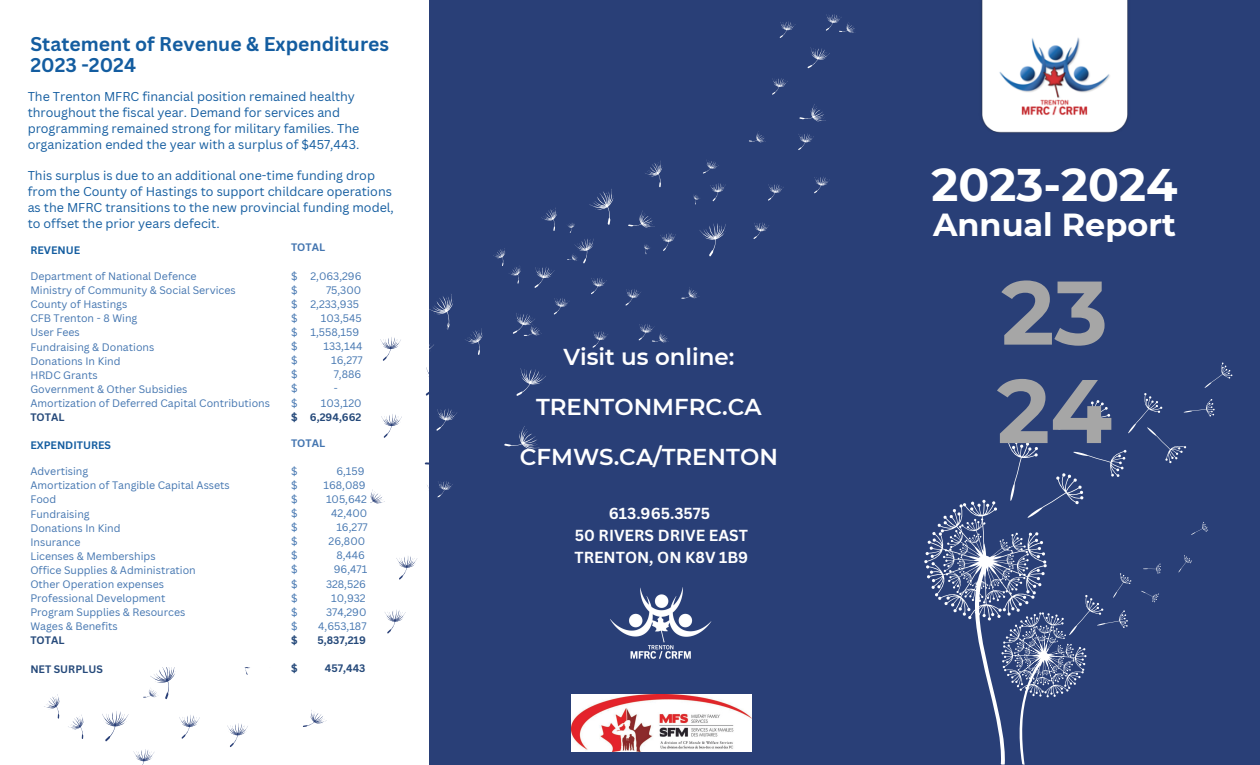
<style>
.page{position:relative;width:1260px;height:765px;background:#293f77}
.page>*{position:absolute;margin:0;border:0;box-sizing:border-box;transform-origin:0 0}
.t1{font:700 90.12px/98.5px "Montserrat";color:#a6a6a6}
.t2{font:700 45.62px "Montserrat";color:#fff}
.t3{font:700 31.88px "Montserrat";color:#fff}
.t4{font:600 23px "Montserrat";color:#fff}
.t5{font:700 19.38px/20.6px "Canva Sans";color:#145da0}
.t6{font:700 15.62px/21.5px "Canva Sans";color:#fff;text-align:center}
.t7{font:12.5px/15.9px "Canva Sans";color:#145da0}
.t8{font:10.62px "Canva Sans";color:#4375b0}
.t9{font:700 10.62px "Canva Sans";color:#25497a}
.t10{font:700 10.62px "Canva Sans";color:#145da0}
.t11{font:700 10.62px "Canva Sans";color:#4375b0}
</style>
<div class="page">
<svg style="left:924px;top:362px;width:309px;height:403px"></svg>
<img style="left:981px;top:0;width:147px;height:133px">
<div style="left:0;top:0;width:429px;height:765px;background:#fff"></div>
<svg style="left:504px;top:426px;width:36px;height:25px"></svg>
<svg style="left:436px;top:408px;width:21px;height:23px"></svg>
<svg style="left:772px;top:78px;width:16px;height:17px"></svg>
<svg style="left:753px;top:222px;width:16px;height:17px"></svg>
<svg style="left:779px;top:14px;width:76px;height:54px"></svg>
<svg style="left:768px;top:184px;width:16px;height:17px"></svg>
<svg style="left:798px;top:104px;width:28px;height:46px"></svg>
<svg style="left:814px;top:177px;width:16px;height:16px"></svg>
<svg style="left:749px;top:131px;width:17px;height:12px"></svg>
<svg style="left:381px;top:414px;width:21px;height:24px"></svg>
<svg style="left:303px;top:710px;width:24px;height:17px"></svg>
<svg style="left:384px;top:609px;width:22px;height:25px"></svg>
<svg style="left:380px;top:160px;width:346px;height:236px"></svg>
<svg style="left:396px;top:556px;width:22px;height:24px"></svg>
<svg style="left:424px;top:462px;width:29px;height:36px"></svg>
<svg style="left:370px;top:489px;width:15px;height:15px"></svg>
<svg style="left:44px;top:667px;width:206px;height:98px"></svg>
<img style="left:610px;top:587px;width:102px;height:72px">
<img style="left:572px;top:694px;width:180px;height:57px">
<p class="t5" style="left:30px;top:33px;width:360px">Statement of Revenue &amp; Expenditures<br>2023 -2024</p>
<p class="t7" style="left:28px;top:88px;width:333px">The Trenton MFRC financial position remained healthy throughout the fiscal year. Demand for services and programming remained strong for military families. The organization ended the year with a surplus of $457,443.</p>
<p class="t7" style="left:28px;top:168px;width:368px">This surplus is due to an additional one-time funding drop from the County of Hastings to support childcare operations as the MFRC transitions to the new provincial funding model, to offset the prior years defecit.</p>
<p class="t10" style="left:30px;top:242px;width:51px">REVENUE</p>
<p class="t8" style="left:30px;top:269px;width:168px">Department of National Defence</p>
<p class="t8" style="left:30px;top:283px;width:207px">Ministry of Community &amp; Social Services</p>
<p class="t8" style="left:30px;top:297px;width:98px">County of Hastings</p>
<p class="t8" style="left:30px;top:311px;width:109px">CFB Trenton - 8 Wing</p>
<p class="t8" style="left:30px;top:325px;width:51px">User Fees</p>
<p class="t8" style="left:30px;top:339px;width:126px">Fundraising &amp; Donations</p>
<p class="t8" style="left:30px;top:353px;width:92px">Donations In Kind</p>
<p class="t8" style="left:30px;top:367px;width:69px">HRDC Grants</p>
<p class="t8" style="left:30px;top:381px;width:159px">Government &amp; Other Subsidies</p>
<p class="t8" style="left:30px;top:396px;width:241px">Amortization of Deferred Capital Contributions</p>
<p class="t9" style="left:30px;top:410px;width:36px">TOTAL</p>
<p class="t11" style="left:291px;top:240px;width:36px">TOTAL</p>
<p class="t8" style="left:291px;top:268px;width:72px">$ 2,063,296</p>
<p class="t8" style="left:291px;top:282px;width:8px">$</p>
<p class="t8" style="left:326px;top:282px;width:37px">75,300</p>
<p class="t8" style="left:291px;top:297px;width:70px">$ 2,233,935</p>
<p class="t8" style="left:291px;top:311px;width:8px">$</p>
<p class="t8" style="left:321px;top:311px;width:42px">103,545</p>
<p class="t8" style="left:291px;top:325px;width:70px">$ 1,558,159</p>
<p class="t8" style="left:291px;top:339px;width:8px">$</p>
<p class="t8" style="left:323px;top:339px;width:41px">133,144</p>
<h4 class="t8" style="left:291px;top:353px;width:8px">$</h4>
<h4 class="t8" style="left:331px;top:353px;width:33px">16,277</h4>
<h3 class="t8" style="left:291px;top:367px;width:8px">$</h3>
<h3 class="t8" style="left:334px;top:367px;width:29px">7,886</h3>
<h3 class="t8" style="left:291px;top:381px;width:8px">$</h3>
<p class="t8" style="left:334px;top:381px;width:5px">-</p>
<p class="t8" style="left:291px;top:395px;width:8px">$</p>
<h2 class="t8" style="left:321px;top:395px;width:42px">103,120</h2>
<h2 class="t9" style="left:291px;top:409px;width:8px">$</h2>
<h1 class="t9" style="left:310px;top:409px;width:53px">6,294,662</h1>
<p class="t10" style="left:30px;top:437px;width:82px">EXPENDITURES</p>
<p class="t8" style="left:30px;top:464px;width:59px">Advertising</p>
<p class="t8" style="left:30px;top:478px;width:201px">Amortization of Tangible Capital Assets</p>
<p class="t8" style="left:30px;top:492px;width:27px">Food</p>
<p class="t8" style="left:30px;top:506px;width:61px">Fundraising</p>
<p class="t8" style="left:30px;top:520px;width:92px">Donations In Kind</p>
<p class="t8" style="left:30px;top:534px;width:52px">Insurance</p>
<p class="t8" style="left:30px;top:548px;width:127px">Licenses &amp; Memberships</p>
<p class="t8" style="left:30px;top:563px;width:167px">Office Supplies &amp; Administration</p>
<p class="t8" style="left:30px;top:577px;width:135px">Other Operation expenses</p>
<p class="t8" style="left:30px;top:591px;width:137px">Professional Development</p>
<p class="t8" style="left:30px;top:605px;width:156px">Program Supplies &amp; Resources</p>
<p class="t8" style="left:30px;top:619px;width:89px">Wages &amp; Benefits</p>
<p class="t9" style="left:30px;top:633px;width:36px">TOTAL</p>
<p class="t9" style="left:30px;top:661px;width:74px">NET SURPLUS</p>
<p class="t11" style="left:291px;top:435px;width:36px">TOTAL</p>
<p class="t8" style="left:291px;top:463px;width:8px">$</p>
<p class="t8" style="left:336px;top:463px;width:30px">6,159</p>
<p class="t8" style="left:291px;top:478px;width:8px">$</p>
<p class="t8" style="left:323px;top:478px;width:44px">168,089</p>
<p class="t8" style="left:291px;top:492px;width:8px">$</p>
<p class="t8" style="left:326px;top:492px;width:43px">105,642</p>
<p class="t8" style="left:291px;top:506px;width:8px">$</p>
<p class="t8" style="left:331px;top:506px;width:38px">42,400</p>
<p class="t8" style="left:291px;top:520px;width:8px">$</p>
<p class="t8" style="left:336px;top:520px;width:33px">16,277</p>
<p class="t8" style="left:291px;top:534px;width:8px">$</p>
<p class="t8" style="left:329px;top:534px;width:38px">26,800</p>
<p class="t8" style="left:291px;top:548px;width:8px">$</p>
<p class="t8" style="left:336px;top:548px;width:30px">8,446</p>
<p class="t8" style="left:291px;top:562px;width:8px">$</p>
<p class="t8" style="left:334px;top:562px;width:35px">96,471</p>
<p class="t8" style="left:291px;top:576px;width:8px">$</p>
<p class="t8" style="left:326px;top:576px;width:41px">328,526</p>
<p class="t8" style="left:291px;top:590px;width:8px">$</p>
<p class="t8" style="left:331px;top:590px;width:36px">10,932</p>
<p class="t8" style="left:291px;top:604px;width:8px">$</p>
<p class="t8" style="left:326px;top:604px;width:42px">374,290</p>
<p class="t8" style="left:291px;top:618px;width:8px">$</p>
<p class="t8" style="left:318px;top:618px;width:50px">4,653,187</p>
<p class="t9" style="left:291px;top:633px;width:8px">$</p>
<p class="t9" style="left:317px;top:633px;width:50px">5,837,219</p>
<p class="t9" style="left:291px;top:661px;width:8px">$</p>
<p class="t9" style="left:325px;top:661px;width:42px">457,443</p>
<h5 class="t4" style="left:563px;top:343px;width:172px">Visit us online:</h5>
<p class="t4" style="left:536px;top:393px;width:227px">TRENTONMFRC.CA</p>
<p class="t4" style="left:520px;top:443px;width:260px">CFMWS.CA/TRENTON</p>
<p class="t6" style="left:574px;top:503px;width:175px">613.965.3575<br>50 RIVERS DRIVE EAST<br>TRENTON, ON K8V 1B9</p>
<p class="t2" style="left:932px;top:157px;width:247px">2023-2024</p>
<p class="t3" style="left:933px;top:205px;width:244px">Annual Report</p>
<p class="t1" style="left:997px;top:263px;width:117px">23<br>24</p>
</div>
